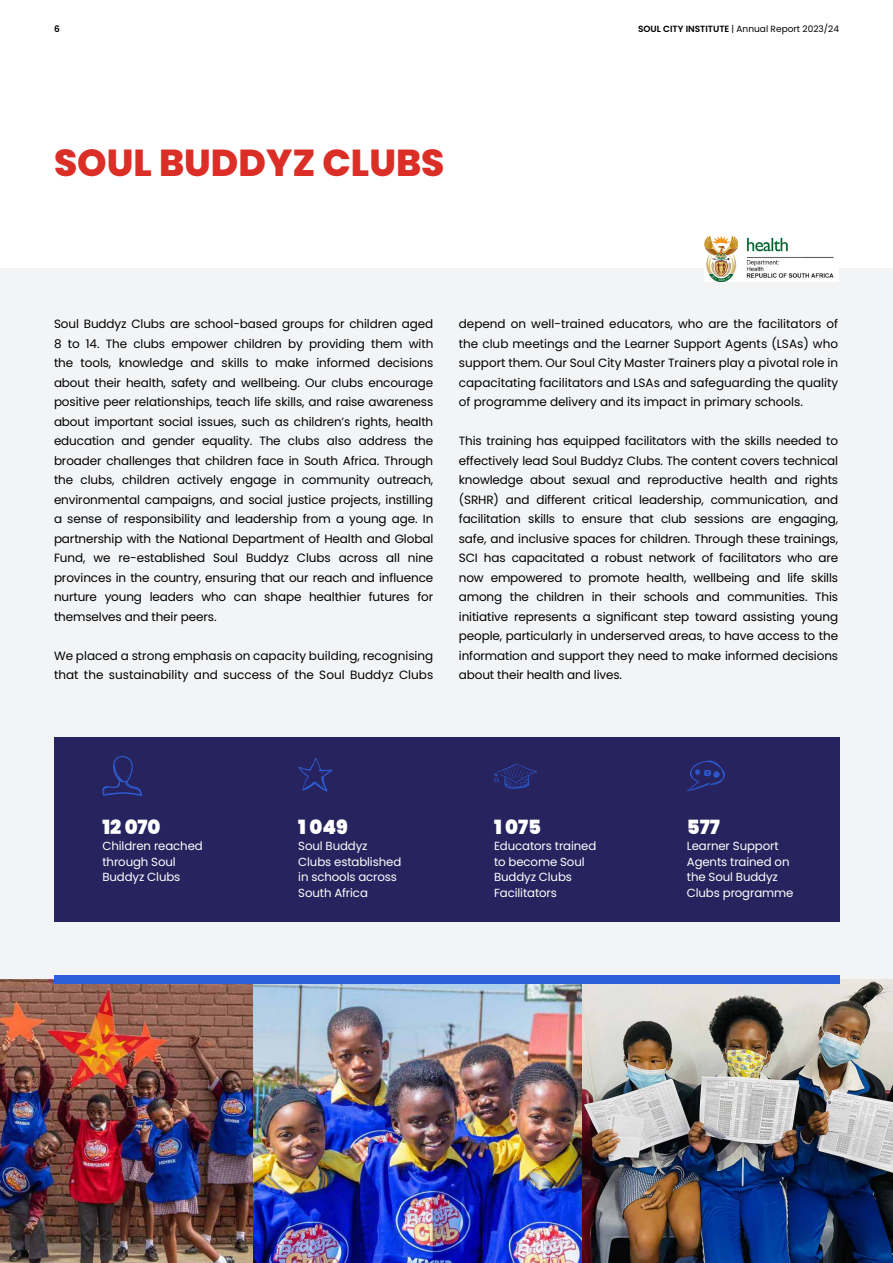
<style>
.page{position:relative;width:893px;height:1263px;background:#fff}
.page>*{position:absolute;margin:0;border:0;box-sizing:border-box;transform-origin:0 0}
.t1{font:800 37.5px "Poppins";color:#db2e27}
.t2{font:900 19.5px "Poppins";color:#fff}
.t3{font:12px/19.5px "Poppins";color:#000;text-align:justify}
.t4{font:11.7px/15.6px "Poppins";letter-spacing:-.01em;color:#fff}
.t5{font:9px "Poppins";color:#000}
.t6{font:600 9px "Poppins";color:#000}
.s1{font-weight:600}
</style>
<div class="page">
<div style="left:0;top:268px;width:893px;height:816px;background:#f3f4f6"></div>
<div style="left:54px;top:736px;width:786px;height:185px;background:#27235e"></div>
<svg style="left:102px;top:756px;width:40px;height:40px"></svg>
<svg style="left:298px;top:758px;width:34px;height:33px"></svg>
<svg style="left:494px;top:763px;width:43px;height:26px"></svg>
<svg style="left:687px;top:760px;width:38px;height:31px"></svg>
<img style="left:0;top:979px;width:893px;height:284px">
<img style="left:704px;top:235px;width:134px;height:46px">
<div style="left:54px;top:975px;width:786px;height:9px;background:#2d5fda"></div>
<p class="t6" style="left:54px;top:24px;width:7px">6</p>
<p class="t5" style="left:638px;top:24px;width:202px"><span class="s1">SOUL CITY INSTITUTE</span> | Annual Report 2023/24</p>
<h1 class="t1" style="left:54px;top:141px;width:392px">SOUL BUDDYZ CLUBS</h1>
<p class="t3" style="left:54px;top:314px;width:381px">Soul Buddyz Clubs are school-based groups for children aged 8 to 14. The clubs empower children by providing them with the tools, knowledge and skills to make informed decisions about their health, safety and wellbeing. Our clubs encourage positive peer relationships, teach life skills, and raise awareness about important social issues, such as children’s rights, health education and gender equality. The clubs also address the broader challenges that children face in South Africa. Through the clubs, children actively engage in community outreach, environmental campaigns, and social justice projects, instilling a sense of responsibility and leadership from a young age. In partnership with the National Department of Health and Global Fund, we re-established Soul Buddyz Clubs across all nine provinces in the country, ensuring that our reach and influence nurture young leaders who can shape healthier futures for themselves and their peers.</p>
<p class="t3" style="left:54px;top:646px;width:381px">We placed a strong emphasis on capacity building, recognising that the sustainability and success of the Soul Buddyz Clubs</p>
<p class="t3" style="left:459px;top:314px;width:381px">depend on well-trained educators, who are the facilitators of the club meetings and the Learner Support Agents (LSAs) who support them. Our Soul City Master Trainers play a pivotal role in capacitating facilitators and LSAs and safeguarding the quality of programme delivery and its impact in primary schools.</p>
<p class="t3" style="left:459px;top:431px;width:381px">This training has equipped facilitators with the skills needed to effectively lead Soul Buddyz Clubs. The content covers technical knowledge about sexual and reproductive health and rights (SRHR) and different critical leadership, communication, and facilitation skills to ensure that club sessions are engaging, safe, and inclusive spaces for children. Through these trainings, SCI has capacitated a robust network of facilitators who are now empowered to promote health, wellbeing and life skills among the children in their schools and communities. This initiative represents a significant step toward assisting young people, particularly in underserved areas, to have access to the information and support they need to make informed decisions about their health and lives.</p>
<h2 class="t2" style="left:102px;top:816px;width:60px">12 070</h2>
<p class="t4" style="left:102px;top:838px;width:102px">Children reached through Soul<br>Buddyz Clubs</p>
<h2 class="t2" style="left:298px;top:816px;width:51px">1 049</h2>
<p class="t4" style="left:298px;top:838px;width:104px">Soul Buddyz<br>Clubs established in schools across<br>South Africa</p>
<h2 class="t2" style="left:494px;top:816px;width:49px">1 075</h2>
<p class="t4" style="left:494px;top:838px;width:104px">Educators trained to become Soul<br>Buddyz Clubs<br>Facilitators</p>
<h2 class="t2" style="left:687px;top:816px;width:34px">577</h2>
<p class="t4" style="left:687px;top:838px;width:108px">Learner Support<br>Agents trained on the Soul Buddyz<br>Clubs programme</p>
</div>
